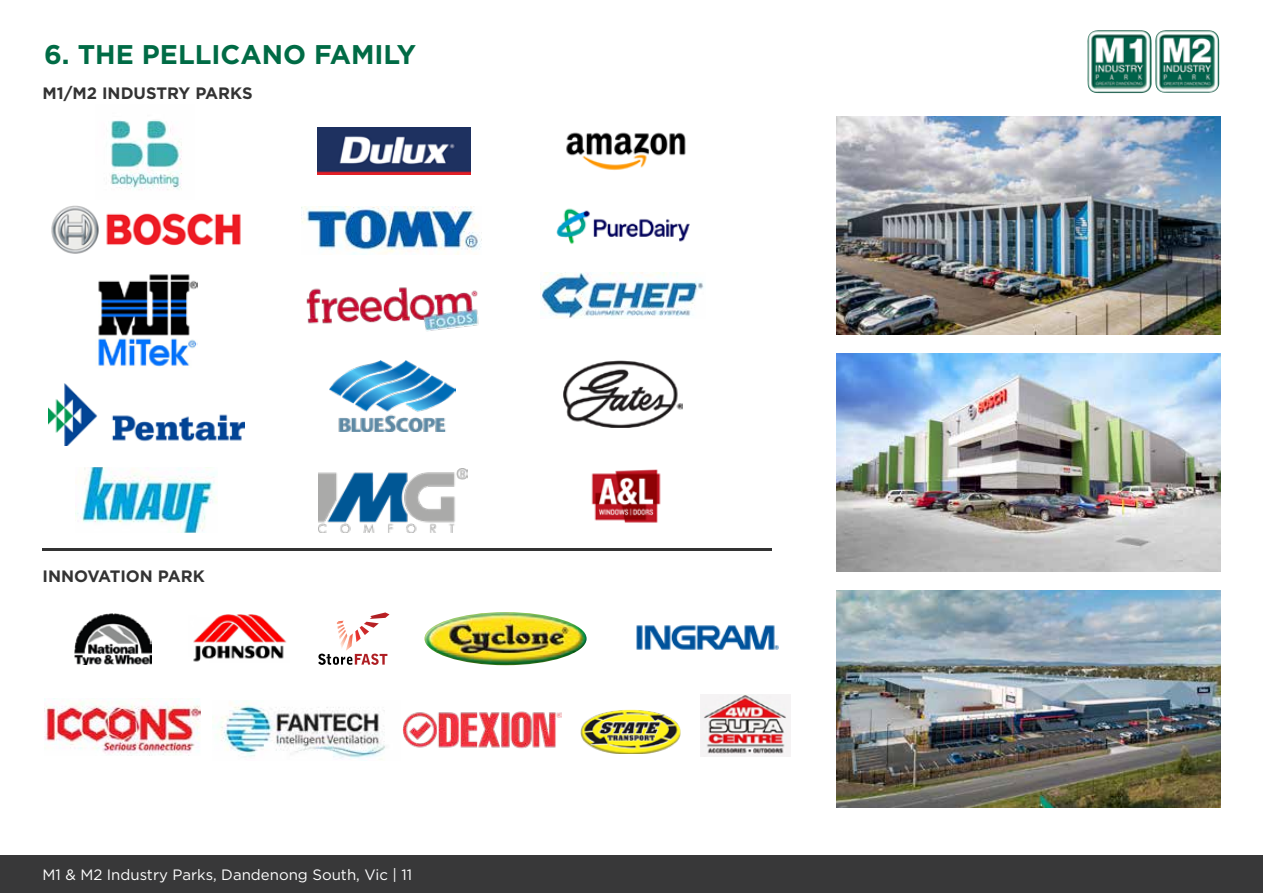
<style>
.page{position:relative;width:1263px;height:893px;background:#fff}
.page>*{position:absolute;margin:0;border:0;box-sizing:border-box;transform-origin:0 0}
.t1{font:700 27px "Gotham";color:#006b45}
.t2{font:700 16.5px "Gotham";color:#333}
.t3{font:15px "Gotham";color:#fff}
</style>
<div class="page">
<img style="left:302px;top:206px;width:180px;height:48px">
<img style="left:75px;top:468px;width:142px;height:64px">
<img style="left:556px;top:208px;width:134px;height:36px">
<img style="left:540px;top:273px;width:164px;height:46px">
<img style="left:48px;top:384px;width:196px;height:61px">
<img style="left:319px;top:468px;width:149px;height:64px">
<img style="left:563px;top:360px;width:119px;height:68px">
<img style="left:329px;top:360px;width:126px;height:71px">
<img style="left:591px;top:469px;width:70px;height:54px">
<img style="left:51px;top:205px;width:190px;height:49px">
<img style="left:318px;top:128px;width:152px;height:46px">
<img style="left:566px;top:132px;width:120px;height:38px">
<img style="left:98px;top:274px;width:99px;height:93px">
<hr style="left:43px;top:549px;width:729px;height:2px;background:#333">
<img style="left:110px;top:120px;width:72px;height:70px">
<img style="left:306px;top:287px;width:173px;height:45px">
<img style="left:836px;top:353px;width:384px;height:218px">
<img style="left:836px;top:590px;width:384px;height:218px">
<img style="left:193px;top:615px;width:94px;height:47px">
<img style="left:403px;top:711px;width:158px;height:38px">
<img style="left:424px;top:612px;width:163px;height:53px">
<img style="left:44px;top:699px;width:157px;height:56px">
<img style="left:212px;top:703px;width:173px;height:58px">
<img style="left:700px;top:694px;width:90px;height:62px">
<svg style="left:318px;top:612px;width:71px;height:53px"></svg>
<img style="left:636px;top:625px;width:143px;height:25px">
<img style="left:74px;top:613px;width:77px;height:52px">
<img style="left:836px;top:117px;width:384px;height:218px">
<img style="left:580px;top:710px;width:101px;height:43px">
<img style="left:1087px;top:30px;width:65px;height:63px">
<img style="left:1155px;top:30px;width:65px;height:63px">
<div style="left:0;top:855px;width:1263px;height:38px;background:#383839"></div>
<h1 class="t1" style="left:44px;top:37px;width:374px">6. THE PELLICANO FAMILY</h1>
<p class="t2" style="left:43px;top:83px;width:212px">M1/M2 INDUSTRY PARKS</p>
<p class="t2" style="left:43px;top:565px;width:164px">INNOVATION PARK</p>
<p class="t3" style="left:43px;top:865px;width:371px">M1 &amp; M2 Industry Parks, Dandenong South, Vic | 11</p>
</div>
